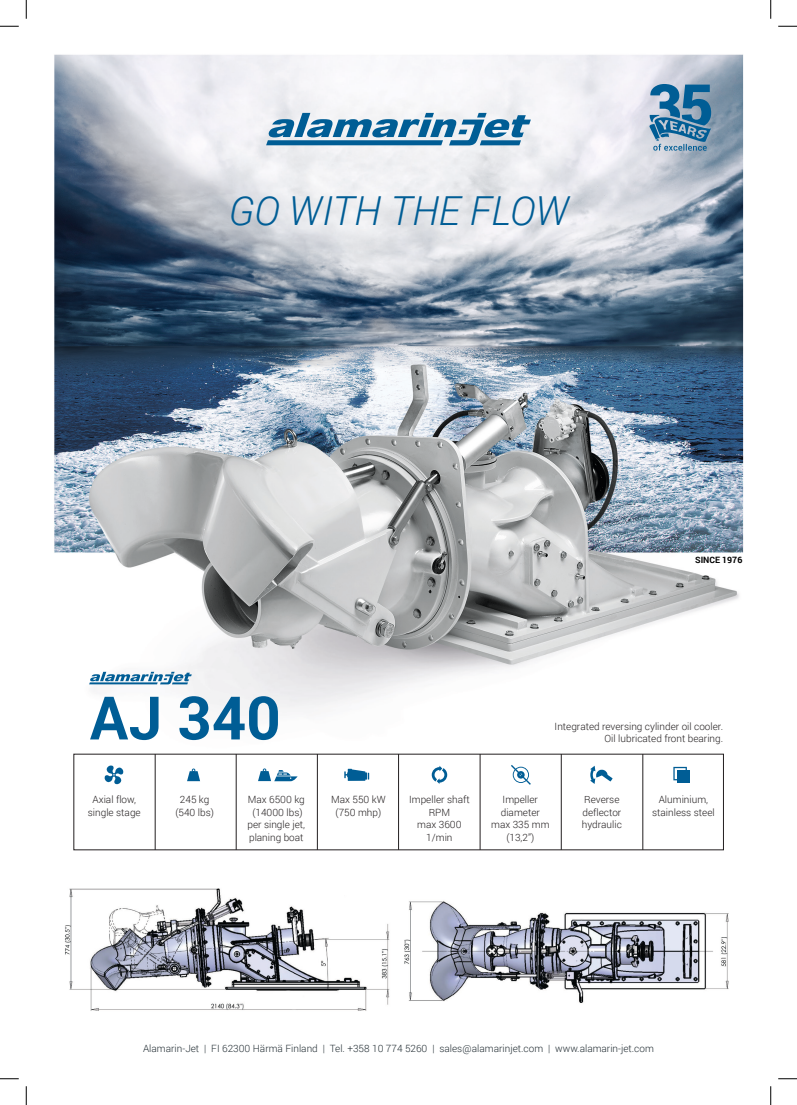
<style>
.page{position:relative;width:797px;height:1105px;background:#fff}
.page>*{position:absolute;margin:0;border:0;box-sizing:border-box;transform-origin:0 0}
.t1{font:700 60px "Roboto";color:#005d95}
.t2{font:italic 300 40px "Roboto";color:#005d95}
.t3{font:300 10px/12.5px "Roboto";color:#231f20;text-align:center}
.t4{font:300 10px "Roboto";color:#232e34}
.t5{font:700 8.75px "Roboto";color:#000001}
</style>
<div class="page">
<img style="left:9px;top:9px;width:779px;height:1087px">
<img style="left:59px;top:881px;width:679px;height:136px">
<hr style="left:155px;top:754px;width:1px;height:96px;background:#231f20">
<hr style="left:236px;top:754px;width:1px;height:96px;background:#231f20">
<hr style="left:317px;top:754px;width:1px;height:96px;background:#231f20">
<hr style="left:398px;top:754px;width:1px;height:96px;background:#231f20">
<hr style="left:480px;top:754px;width:1px;height:96px;background:#231f20">
<hr style="left:561px;top:754px;width:1px;height:96px;background:#231f20">
<hr style="left:642px;top:754px;width:1px;height:96px;background:#231f20">
<svg style="left:187px;top:768px;width:13px;height:13px"></svg>
<svg style="left:258px;top:768px;width:39px;height:13px"></svg>
<svg style="left:432px;top:766px;width:15px;height:18px"></svg>
<svg style="left:511px;top:765px;width:20px;height:20px"></svg>
<svg style="left:673px;top:767px;width:14px;height:13px"></svg>
<div style="left:677px;top:771px;width:12px;height:12px;background:#005d95"></div>
<svg style="left:344px;top:769px;width:25px;height:12px"></svg>
<svg style="left:590px;top:766px;width:22px;height:18px"></svg>
<svg style="left:105px;top:765px;width:18px;height:19px"></svg>
<svg style="left:89px;top:672px;width:103px;height:12px"></svg>
<svg style="left:266px;top:113px;width:265px;height:32px"></svg>
<svg style="left:649px;top:84px;width:62px;height:67px;background:#6191b2"></svg>
<svg style="left:0;top:25px;width:19px;height:2px"></svg>
<svg style="left:778px;top:25px;width:19px;height:2px"></svg>
<svg style="left:0;top:1078px;width:19px;height:1px"></svg>
<svg style="left:778px;top:1078px;width:19px;height:1px"></svg>
<svg style="left:25px;top:0;width:2px;height:19px"></svg>
<svg style="left:25px;top:1086px;width:2px;height:19px"></svg>
<svg style="left:770px;top:0;width:1px;height:19px"></svg>
<svg style="left:770px;top:1086px;width:1px;height:19px"></svg>
<h2 class="t2" style="left:228px;top:183px;width:341px">GO WITH THE FLOW</h2>
<p class="t5" style="left:695px;top:554px;width:49px">SINCE 1976</p>
<h1 class="t1" style="left:90px;top:676px;width:192px">AJ 340</h1>
<p class="t3" style="left:554px;top:720px;width:170px;line-height:12px;text-align:right">Integrated reversing cylinder oil cooler.<br>Oil lubricated front bearing.</p>
<p class="t3" style="left:88px;top:793px;width:54px">Axial flow, single stage</p>
<p class="t3" style="left:409px;top:793px;width:62px">Impeller shaft<br>RPM<br>max 3600<br>1/min</p>
<p class="t3" style="left:175px;top:793px;width:40px">245 kg (540 lbs)</p>
<p class="t3" style="left:491px;top:793px;width:60px">Impeller diameter max 335 mm (13,2”)</p>
<p class="t3" style="left:247px;top:793px;width:59px">Max 6500 kg (14000 lbs) per single jet, planing boat</p>
<p class="t3" style="left:582px;top:793px;width:42px;text-align:left">Reverse deflector hydraulic</p>
<p class="t3" style="left:331px;top:793px;width:56px">Max 550 kW (750 mhp)</p>
<p class="t3" style="left:652px;top:793px;width:64px">Aluminium, stainless steel</p>
<p class="t4" style="left:143px;top:1041px;width:512px">Alamarin-Jet | FI 62300 Härmä Finland | Tel. +358 10 774 5260 | sales@alamarinjet.com | www.alamarin-jet.com</p>
</div>
